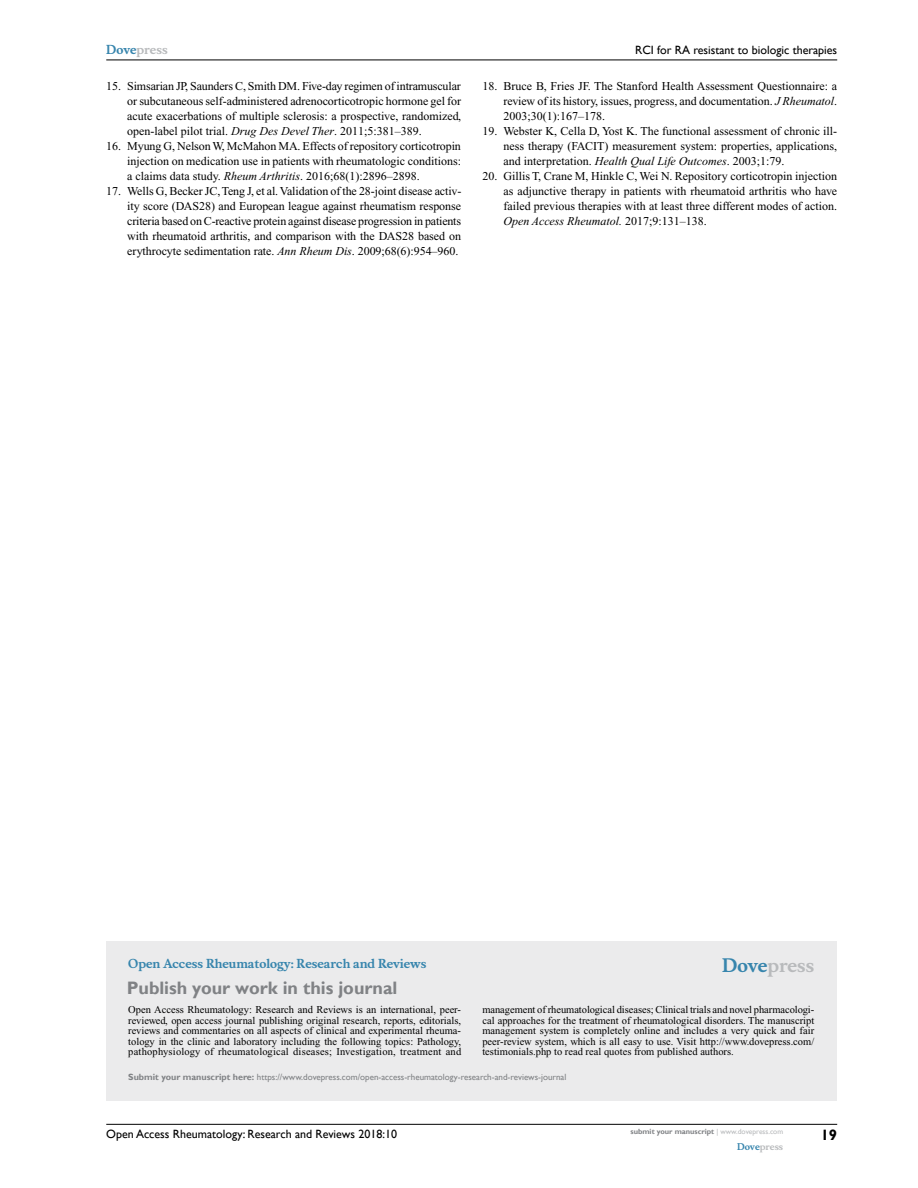
<style>
.page{position:relative;width:918px;height:1188px;background:#fff}
.page>*{position:absolute;margin:0;border:0;box-sizing:border-box;transform-origin:0 0}
.t1{font:700 18px "Gill Sans";color:#808285}
.t2{font:700 18px "Musee";color:#b8babc}
.t3{font:700 15px "Gill Sans";color:#000}
.t4{font:12px/15px "Times New Roman";color:#000;text-align:justify}
.t5{font:12px "Gill Sans";color:#000}
.t6{font:700 12px "Musee";color:#3785ad}
.t7{font:700 12px "Musee";color:#b8babc}
.t8{font:10.5px/10.5px "Times New Roman";color:#000;text-align:justify}
.t9{font:9px "Gill Sans";color:#808285}
.t10{font:700 9px "Musee";color:#b8babc}
.t11{font:700 7.5px "Gill Sans";color:#808285}
.s1{color:#3785ad}
.s2{font-style:italic}
.s3{font-weight:700}
.s4{font-weight:400;color:#b8babc}
</style>
<div class="page">
<div style="left:106px;top:941px;width:731px;height:159px;background:#ebebec"></div>
<hr style="left:106px;top:1124px;width:731px;height:1px;background:#000">
<hr style="left:106px;top:60px;width:731px;height:1px;background:#000">
<p class="t7" style="left:106px;top:43px;width:63px"><span class="s1">Dove</span>press</p>
<p class="t4" style="left:127px;top:79px;width:335px;text-indent:-21px">15. Simsarian JP, Saunders C, Smith DM. Five-day regimen of intramuscular or subcutaneous self-administered adrenocorticotropic hormone gel for acute exacerbations of multiple sclerosis: a prospective, randomized, open-label pilot trial. <span class="s2">Drug Des Devel Ther</span>. 2011;5:381–389.</p>
<p class="t4" style="left:127px;top:139px;width:335px;text-indent:-21px">16. Myung G, Nelson W, McMahon MA. Effects of repository corticotropin injection on medication use in patients with rheumatologic conditions: a claims data study. <span class="s2">Rheum Arthritis</span>. 2016;68(1):2896–2898.</p>
<p class="t4" style="left:127px;top:184px;width:336px;text-indent:-21px">17. Wells G, Becker JC, Teng J, et al. Validation of the 28-joint disease activ&shy;ity score (DAS28) and European league against rheumatism response criteria based on C-reactive protein against disease progression in patients with rheumatoid arthritis, and comparison with the DAS28 based on erythrocyte sedimentation rate. <span class="s2">Ann Rheum Dis</span>. 2009;68(6):954–960.</p>
<p class="t5" style="left:635px;top:43px;width:204px">RCI for RA resistant to biologic therapies</p>
<p class="t4" style="left:503px;top:79px;width:335px;text-indent:-21px">18. Bruce B, Fries JF. The Stanford Health Assessment Questionnaire: a review of its history, issues, progress, and documentation. <span class="s2">J Rheumatol</span>.<br>2003;30(1):167–178.</p>
<p class="t4" style="left:503px;top:124px;width:335px;text-indent:-21px">19. Webster K, Cella D, Yost K. The functional assessment of chronic ill&shy;ness therapy (FACIT) measurement system: properties, applications, and interpretation. <span class="s2">Health Qual Life Outcomes</span>. 2003;1:79.</p>
<p class="t4" style="left:503px;top:169px;width:335px;text-indent:-21px">20. Gillis T, Crane M, Hinkle C, Wei N. Repository corticotropin injection as adjunctive therapy in patients with rheumatoid arthritis who have failed previous therapies with at least three different modes of action.<br><span class="s2">Open Access Rheumatol.</span> 2017;9:131–138.</p>
<p class="t6" style="left:128px;top:956px;width:300px">Open Access Rheumatology: Research and Reviews</p>
<h1 class="t1" style="left:127px;top:977px;width:272px">Publish your work in this journal</h1>
<h1 class="t2" style="left:722px;top:955px;width:94px"><span class="s1">Dove</span>press</h1>
<p class="t8" style="left:128px;top:1004px;width:335px">Open Access Rheumatology: Research and Reviews is an international, peer&shy;reviewed, open access journal publishing original research, reports, editorials, reviews and commentaries on all aspects of clinical and experimental rheuma&shy;tology in the clinic and laboratory including the following topics: Pathology, pathophysiology of rheumatological diseases; Investigation, treatment and</p>
<p class="t8" style="left:482px;top:1004px;width:333px">management of rheumatological diseases; Clinical trials and novel pharmacologi&shy;cal approaches for the treatment of rheumatological disorders. The manuscript management system is completely online and includes a very quick and fair peer-review system, which is all easy to use. Visit http://www.dovepress.com/ testimonials.php to read real quotes from published authors.</p>
<p class="t9" style="left:128px;top:1072px;width:440px"><span class="s3">Submit your manuscript here:</span> https://www.dovepress.com/open-access-rheumatology-research-and-reviews-journal</p>
<p class="t5" style="left:106px;top:1127px;width:292px">Open Access Rheumatology: Research and Reviews 2018:10</p>
<p class="t11" style="left:631px;top:1127px;width:154px">submit your manuscript <span class="s4">| www.dovepress.com</span></p>
<p class="t10" style="left:737px;top:1141px;width:48px"><span class="s1">Dove</span>press</p>
<p class="t3" style="left:821px;top:1126px;width:18px">19</p>
</div>
